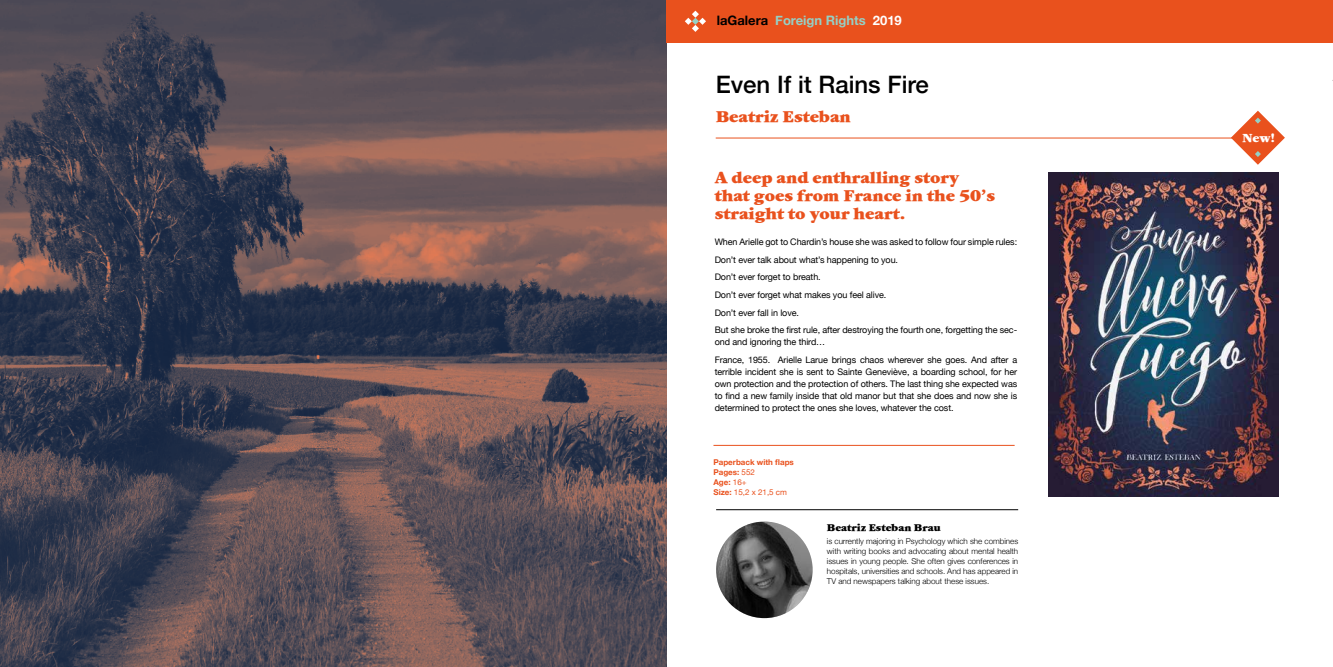
<style>
.page{position:relative;width:1333px;height:667px;background:#fff}
.page>*{position:absolute;margin:0;border:0;box-sizing:border-box;transform-origin:0 0}
.t1{font:500 24px "Helvetica Neue";color:#000}
.t2{font:16px/18px "Garamond ITCTT Ultra";color:#e9511d}
.t3{font:700 13px "Helvetica Neue";color:#95d0c5}
.t4{font:12px "Garamond ITCTT Ultra";color:#fff}
.t5{font:10px "Garamond ITCTT Ultra";color:#000}
.t6{font:9px/17.7px "Helvetica Neue";letter-spacing:-.01em;color:#000}
.t7{font:300 8px/10px "Helvetica Neue";color:#000;text-align:justify}
.t8{font:700 8px/10px "Helvetica Neue";color:#e9511d}
.s1{color:#000}
.s2{color:#fff}
.s3{font-weight:400}
</style>
<div class="page">
<img style="left:0;top:0;width:666px;height:666px">
<div style="left:666px;top:0;width:666px;height:43px;background:#e9511d"></div>
<svg style="left:685px;top:11px;width:21px;height:21px"></svg>
<hr style="left:715px;top:137px;width:568px;height:1px;background:#e9511d">
<hr style="left:716px;top:509px;width:302px;height:1px;background:#000">
<img style="left:716px;top:521px;width:96px;height:96px;border-radius:48px">
<hr style="left:713px;top:444px;width:301px;height:1px;background:#e9511d">
<img style="left:1048px;top:172px;width:230px;height:323px">
<svg style="left:1230px;top:111px;width:54px;height:54px"></svg>
<h3 class="t3" style="left:716px;top:10px;width:187px"><span class="s1">laGalera</span> Foreign Rights <span class="s2">2019</span></h3>
<h1 class="t1" style="left:715px;top:65px;width:215px">Even If it Rains Fire</h1>
<h2 class="t2" style="left:715px;top:108px;width:137px">Beatriz Esteban</h2>
<h2 class="t2" style="left:714px;top:169px;width:282px">A deep and enthralling story that goes from France in the 50’s straight to your heart.</h2>
<p class="t6" style="left:714px;top:232px;width:304px">When Arielle got to Chardin’s house she was asked to follow four simple rules:<br>Don’t ever talk about what’s happening to you.<br>Don’t ever forget to breath.<br>Don’t ever forget what makes you feel alive.<br>Don’t ever fall in love.<br>But she broke the first rule, after destroying the fourth one, forgetting the sec-</p>
<p class="t6" style="left:714px;top:333px;width:304px">ond and ignoring the third…<br>France, 1955. Arielle Larue brings chaos wherever she goes. And after a</p>
<p class="t6" style="left:714px;top:365px;width:304px;line-height:12px;text-align:justify">terrible incident she is sent to Sainte Geneviève, a boarding school, for her own protection and the protection of others. The last thing she expected was to find a new family inside that old manor but that she does and now she is determined to protect the ones she loves, whatever the cost.</p>
<p class="t8" style="left:713px;top:457px;width:82px">Paperback with flaps<br>Pages: <span class="s3">552<br></span>Age: <span class="s3">16+<br></span>Size: <span class="s3">15,2 x 21,5 cm</span></p>
<p class="t5" style="left:827px;top:521px;width:115px">Beatriz Esteban Brau</p>
<p class="t7" style="left:827px;top:535px;width:193px">is currently majoring in Psychology which she combines with writing books and advocating about mental health issues in young people. She often gives conferences in hospitals, universities and schools. And has appeared in TV and newspapers talking about these issues.</p>
<h3 class="t4" style="left:1242px;top:131px;width:34px">New!</h3>
</div>
